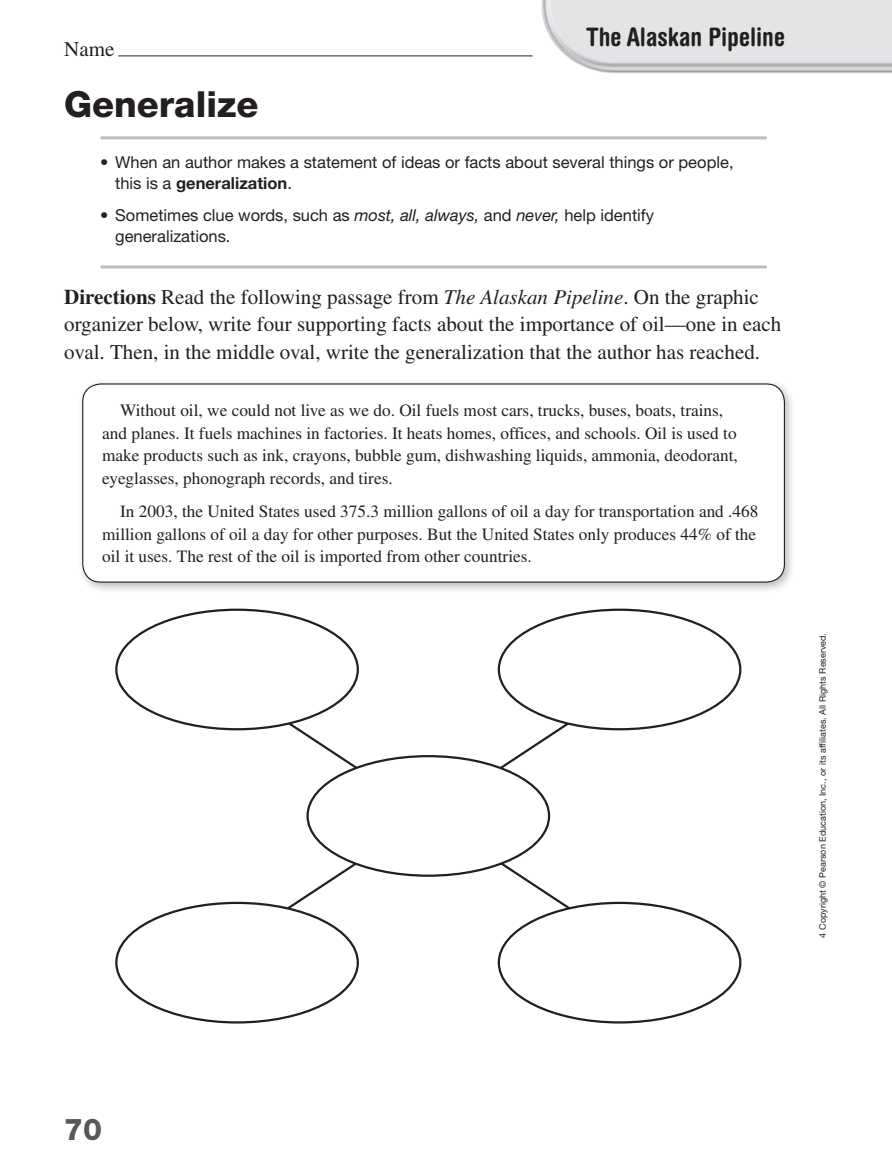
<style>
.page{position:relative;width:892px;height:1176px;background:#fff}
.page>*{position:absolute;margin:0;border:0;box-sizing:border-box;transform-origin:0 0}
.t1{font:800 36px "Helvetica Neue";color:#231f20}
.t2{font:800 30px "Helvetica Neue";color:#57585a}
.t3{font:700 condensed 25.5px "Helvetica Rounded";color:#231f20}
.t4{font:21px/27px "Times";color:#231f20}
.t5{font:17.25px/22.5px "Times";color:#231f20}
.t6{font:16.5px/21px "Helvetica Neue";color:#231f20}
.t7{font:9px "Helvetica Neue";color:#231f20}
.s1{font-weight:700}
.s2{font-style:italic}
</style>
<div class="page">
<img style="left:529px;top:0;width:362px;height:73px">
<svg style="left:248px;top:695px;width:340px;height:227px"></svg>
<div style="left:116px;top:902px;width:241px;height:120px;background:#fff;border-radius:50%"></div>
<div style="left:116px;top:609px;width:241px;height:120px;background:#fff;border-radius:50%"></div>
<div style="left:498px;top:902px;width:241px;height:120px;background:#fff;border-radius:50%"></div>
<div style="left:498px;top:609px;width:241px;height:120px;background:#fff;border-radius:50%"></div>
<div style="left:307px;top:756px;width:241px;height:119px;background:#fff;border-radius:50%"></div>
<hr style="left:118px;top:56px;width:414px;height:1px;background:#231f20">
<hr style="left:102px;top:136px;width:663px;height:3px;background:#bcbdc0">
<hr style="left:102px;top:265px;width:663px;height:3px;background:#bcbdc0">
<div style="left:77px;top:378px;width:718px;height:215px;background:#231f20;opacity:.3"></div>
<div style="left:83px;top:384px;width:701px;height:198px;background:#fff;border-radius:18px"></div>
<div style="left:82px;top:383px;width:702px;height:199px;border:1px solid #231f20;border-radius:18px"></div>
<p class="t4" style="left:64px;top:35px;width:52px">Name</p>
<p class="t3" style="left:585px;top:21px;width:200px">The Alaskan Pipeline</p>
<p class="t1" style="left:64px;top:83px;width:196px">Generalize</p>
<p class="t6" style="left:115px;top:151px;width:619px;text-indent:-15px">• When an author makes a statement of ideas or facts about several things or people, this is a <span class="s1">generalization</span>.</p>
<p class="t6" style="left:115px;top:204px;width:540px;text-indent:-15px">• Sometimes clue words, such as <span class="s2">most, all, always,</span> and <span class="s2">never,</span> help identify generalizations.</p>
<p class="t4" style="left:64px;top:284px;width:718px"><span class="s1">Directions</span> Read the following passage from <span class="s2">The Alaskan Pipeline</span>. On the graphic organizer below, write four supporting facts about the importance of oil—one in each oval. Then, in the middle oval, write the generalization that the author has reached.</p>
<p class="t5" style="left:102px;top:399px;width:637px;text-indent:18px">Without oil, we could not live as we do. Oil fuels most cars, trucks, buses, boats, trains, and planes. It fuels machines in factories. It heats homes, offices, and schools. Oil is used to make products such as ink, crayons, bubble gum, dishwashing liquids, ammonia, deodorant, eyeglasses, phonograph records, and tires.</p>
<p class="t5" style="left:102px;top:500px;width:657px;text-indent:18px">In 2003, the United States used 375.3 million gallons of oil a day for transportation and .468 million gallons of oil a day for other purposes. But the United States only produces 44% of the oil it uses. The rest of the oil is imported from other countries.</p>
<p class="t7" style="left:816px;top:937px;width:306px;rotate:-90deg">4 Copyright © Pearson Education, Inc., or its affiliates. All Rights Reserved.</p>
<p class="t2" style="left:64px;top:1111px;width:39px">70</p>
</div>
